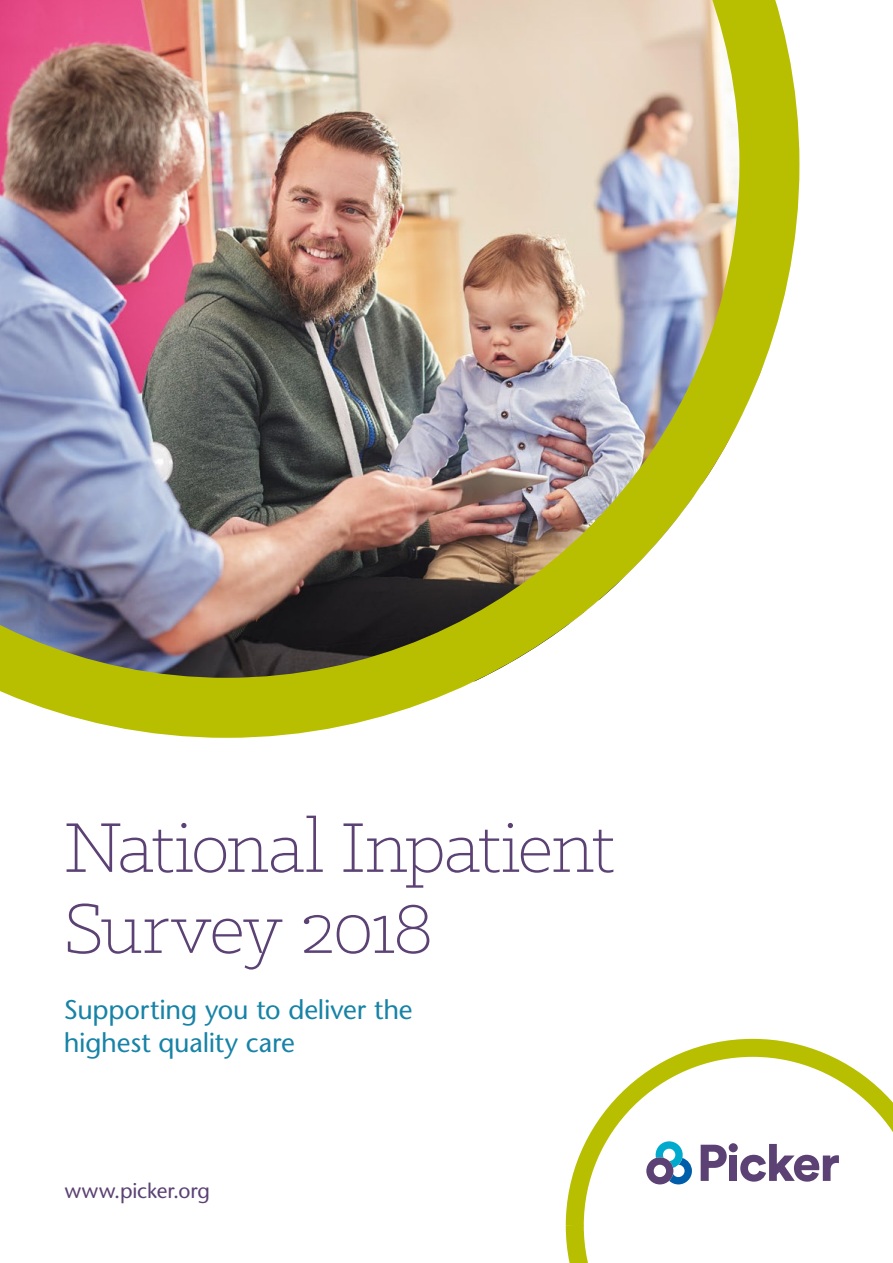
<style>
.page{position:relative;width:893px;height:1263px;background:#fff}
.page>*{position:absolute;margin:0;border:0;box-sizing:border-box;transform-origin:0 0}
.t1{font:300 79.5px/81px "Klinic Slab";letter-spacing:-.035em;color:#5b4174}
.t2{font:500 27px/32.4px "Stone Sans Std";letter-spacing:-.005em;color:#1783a7}
.t3{font:500 21px "Stone Sans Std";letter-spacing:-.005em;color:#5b4174}
</style>
<div class="page">
<svg style="left:566px;top:1039px;width:327px;height:224px"></svg>
<img style="left:0;top:0;width:799px;height:738px">
<div style="left:729px;top:1125px;width:9px;height:10px;background:#fff;border-radius:50%"></div>
<div style="left:729px;top:1138px;width:8px;height:27px;background:#fff"></div>
<svg style="left:740px;top:1126px;width:104px;height:56px"></svg>
<div style="left:729px;top:1143px;width:9px;height:9px;background:#5b4174;border-radius:50%"></div>
<div style="left:729px;top:1155px;width:8px;height:26px;background:#5b4174"></div>
<svg style="left:699px;top:1127px;width:28px;height:54px"></svg>
<svg style="left:642px;top:1123px;width:50px;height:61px"></svg>
<h1 class="t1" style="left:64px;top:804px;width:552px">National Inpatient<br>Survey 2018</h1>
<p class="t2" style="left:64px;top:994px;width:350px">Supporting you to deliver the highest quality care</p>
<p class="t3" style="left:65px;top:1178px;width:147px">www.picker.org</p>
</div>
